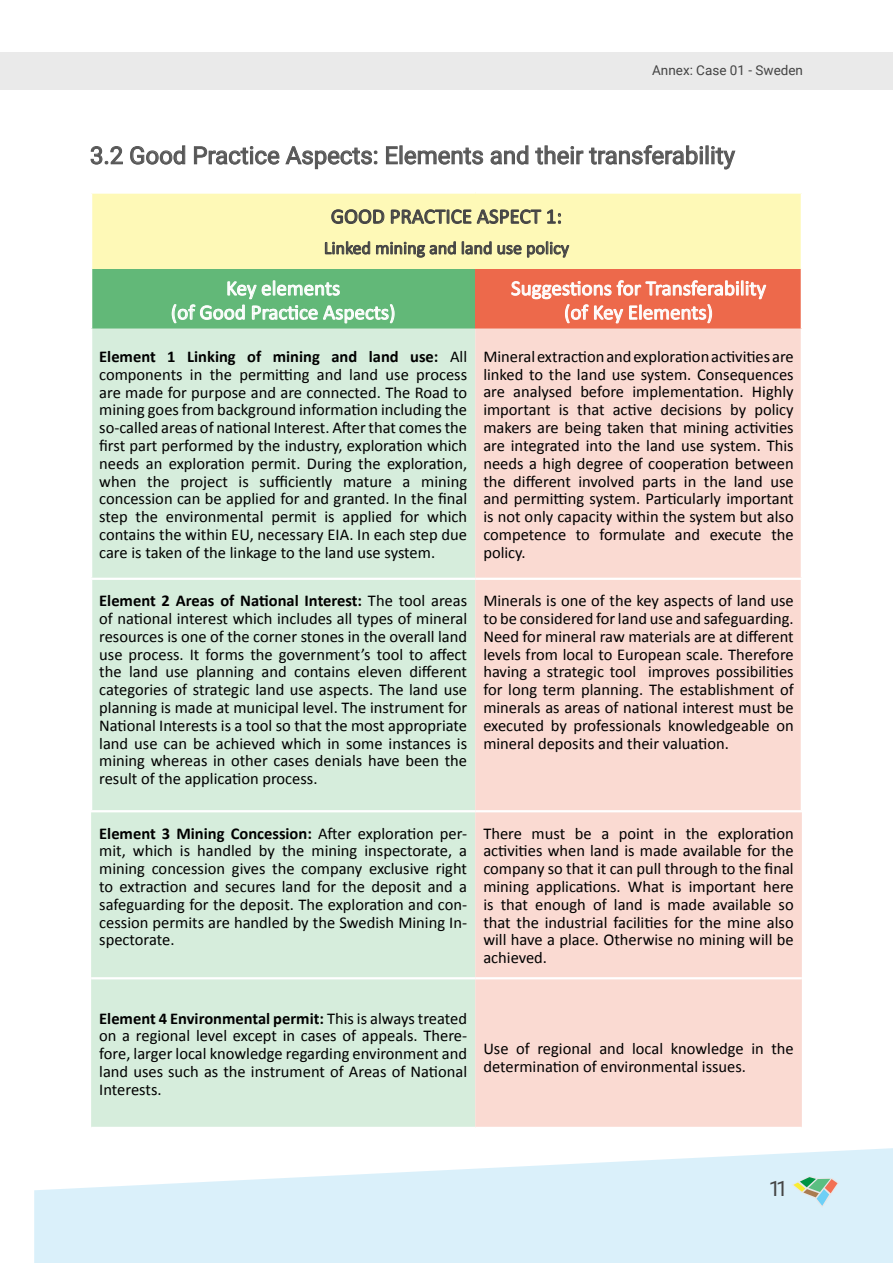
<style>
.page{position:relative;width:893px;height:1263px;background:#fff}
.page>*{position:absolute;margin:0;border:0;box-sizing:border-box;transform-origin:0 0}
.t1{font:24px "Roboto";color:#575757}
.t2{font:21px/24.2px "Calibri";color:#fff;text-align:center}
.t3{font:21px "Calibri";color:#444}
.t4{font:21px "Roboto";color:#444}
.t5{font:18px "Calibri";color:#444}
.t6{font:16.5px/17.9px "Calibri";color:#000;text-align:justify}
.t7{font:13.5px "Roboto";color:#444}
.s1{font-weight:700}
</style>
<div class="page">
<svg style="left:34px;top:1148px;width:859px;height:115px;fill:#daf0fa"></svg>
<svg style="left:791px;top:1176px;width:48px;height:32px;background:#bdd6cb"></svg>
<div style="left:0;top:53px;width:893px;height:37px;background:#eaeaea"></div>
<svg style="left:90px;top:146px;width:33px;height:19px"></svg>
<svg style="left:130px;top:145px;width:56px;height:20px"></svg>
<svg style="left:193px;top:146px;width:185px;height:24px"></svg>
<svg style="left:386px;top:146px;width:12px;height:19px"></svg>
<svg style="left:404px;top:147px;width:80px;height:18px"></svg>
<svg style="left:490px;top:145px;width:39px;height:20px"></svg>
<svg style="left:535px;top:145px;width:168px;height:20px"></svg>
<div style="left:706px;top:145px;width:3px;height:19px;border:1px solid #575757"></div>
<svg style="left:711px;top:146px;width:25px;height:24px"></svg>
<div style="left:91px;top:193px;width:711px;height:76px;background:#fef9b7"></div>
<div style="left:91px;top:269px;width:384px;height:59px;background:#62b878"></div>
<div style="left:475px;top:269px;width:327px;height:59px;background:#ed694b"></div>
<div style="left:91px;top:328px;width:384px;height:799px;background:#d6eddc"></div>
<div style="left:475px;top:328px;width:327px;height:799px;background:#fadad2"></div>
<hr style="left:90px;top:191px;width:385px;height:3px;background:#fff">
<hr style="left:90px;top:194px;width:2px;height:75px;background:#fff">
<hr style="left:475px;top:191px;width:328px;height:3px;background:#fff">
<hr style="left:801px;top:194px;width:2px;height:75px;background:#fff">
<hr style="left:90px;top:269px;width:2px;height:59px;background:#fff">
<hr style="left:801px;top:269px;width:2px;height:59px;background:#fff">
<hr style="left:90px;top:328px;width:2px;height:250px;background:#fff">
<hr style="left:801px;top:328px;width:2px;height:250px;background:#fff">
<hr style="left:90px;top:578px;width:385px;height:2px;background:#fff">
<hr style="left:90px;top:580px;width:2px;height:230px;background:#fff">
<hr style="left:475px;top:578px;width:328px;height:2px;background:#fff">
<hr style="left:801px;top:580px;width:2px;height:230px;background:#fff">
<hr style="left:90px;top:810px;width:385px;height:2px;background:#fff">
<hr style="left:475px;top:810px;width:328px;height:2px;background:#fff">
<hr style="left:91px;top:977px;width:384px;height:2px;background:#fff">
<hr style="left:475px;top:977px;width:327px;height:2px;background:#fff">
<svg style="left:331px;top:210px;width:53px;height:14px"></svg>
<svg style="left:391px;top:210px;width:80px;height:14px"></svg>
<svg style="left:477px;top:209px;width:64px;height:15px"></svg>
<svg style="left:547px;top:210px;width:14px;height:14px"></svg>
<svg style="left:325px;top:241px;width:45px;height:13px"></svg>
<svg style="left:376px;top:241px;width:80px;height:16px"></svg>
<svg style="left:462px;top:241px;width:29px;height:13px"></svg>
<svg style="left:498px;top:241px;width:71px;height:17px"></svg>
<svg style="left:172px;top:280px;width:222px;height:44px"></svg>
<svg style="left:511px;top:280px;width:255px;height:44px"></svg>
<p class="t7" style="left:652px;top:61px;width:152px">Annex: Case 01 - Sweden</p>
<h1 class="t1" style="left:90px;top:138px;width:647px">3.2 Good Practice Aspects: Elements and their transferability</h1>
<p class="t3" style="left:331px;top:202px;width:233px">GOOD PRACTICE ASPECT 1:</p>
<p class="t5" style="left:324px;top:235px;width:247px">Linked mining and land use policy</p>
<p class="t2" style="left:171px;top:275px;width:226px">Key elements<br>(of Good Practice Aspects)</p>
<p class="t2" style="left:511px;top:275px;width:256px">Suggestions for Transferability (of Key Elements)</p>
<p class="t6" style="left:99px;top:347px;width:369px"><span class="s1">Element 1 Linking of mining and land use:</span> All components in the permitting and land use process are made for purpose and are connected. The Road to mining goes from background information including the so-called areas of national Interest. After that comes the first part performed by the industry, exploration which needs an exploration permit. During the exploration, when the project is sufficiently mature a mining concession can be applied for and granted. In the final step the environmental permit is applied for which contains the within EU, necessary EIA. In each step due care is taken of the linkage to the land use system.</p>
<p class="t6" style="left:483px;top:347px;width:312px">Mineral extraction and exploration activities are linked to the land use system. Consequences are analysed before implementation. Highly important is that active decisions by policy makers are being taken that mining activities are integrated into the land use system. This needs a high degree of cooperation between the different involved parts in the land use and permitting system. Particularly important is not only capacity within the system but also competence to formulate and execute the policy.</p>
<p class="t6" style="left:99px;top:591px;width:369px"><span class="s1">Element 2 Areas of National Interest:</span> The tool areas of national interest which includes all types of mineral resources is one of the corner stones in the overall land use process. It forms the government’s tool to affect the land use planning and contains eleven different categories of strategic land use aspects. The land use planning is made at municipal level. The instrument for National Interests is a tool so that the most appropriate land use can be achieved which in some instances is mining whereas in other cases denials have been the result of the application process.</p>
<p class="t6" style="left:483px;top:591px;width:312px">Minerals is one of the key aspects of land use to be considered for land use and safeguarding.<br>Need for mineral raw materials are at different levels from local to European scale. Therefore having a strategic tool improves possibilities for long term planning. The establishment of minerals as areas of national interest must be executed by professionals knowledgeable on mineral deposits and their valuation.</p>
<p class="t6" style="left:99px;top:824px;width:369px"><span class="s1">Element 3 Mining Concession:</span> After exploration per&shy;mit, which is handled by the mining inspectorate, a mining concession gives the company exclusive right to extraction and secures land for the deposit and a safeguarding for the deposit. The exploration and con&shy;cession permits are handled by the Swedish Mining In&shy;spectorate.</p>
<p class="t6" style="left:483px;top:824px;width:312px">There must be a point in the exploration activities when land is made available for the company so that it can pull through to the final mining applications. What is important here is that enough of land is made available so that the industrial facilities for the mine also will have a place. Otherwise no mining will be achieved.</p>
<p class="t6" style="left:99px;top:1009px;width:369px"><span class="s1">Element 4 Environmental permit:</span> This is always treated on a regional level except in cases of appeals. There&shy;fore, larger local knowledge regarding environment and land uses such as the instrument of Areas of National Interests.</p>
<p class="t6" style="left:483px;top:1039px;width:312px">Use of regional and local knowledge in the determination of environmental issues.</p>
<p class="t4" style="left:769px;top:1174px;width:20px">11</p>
</div>
